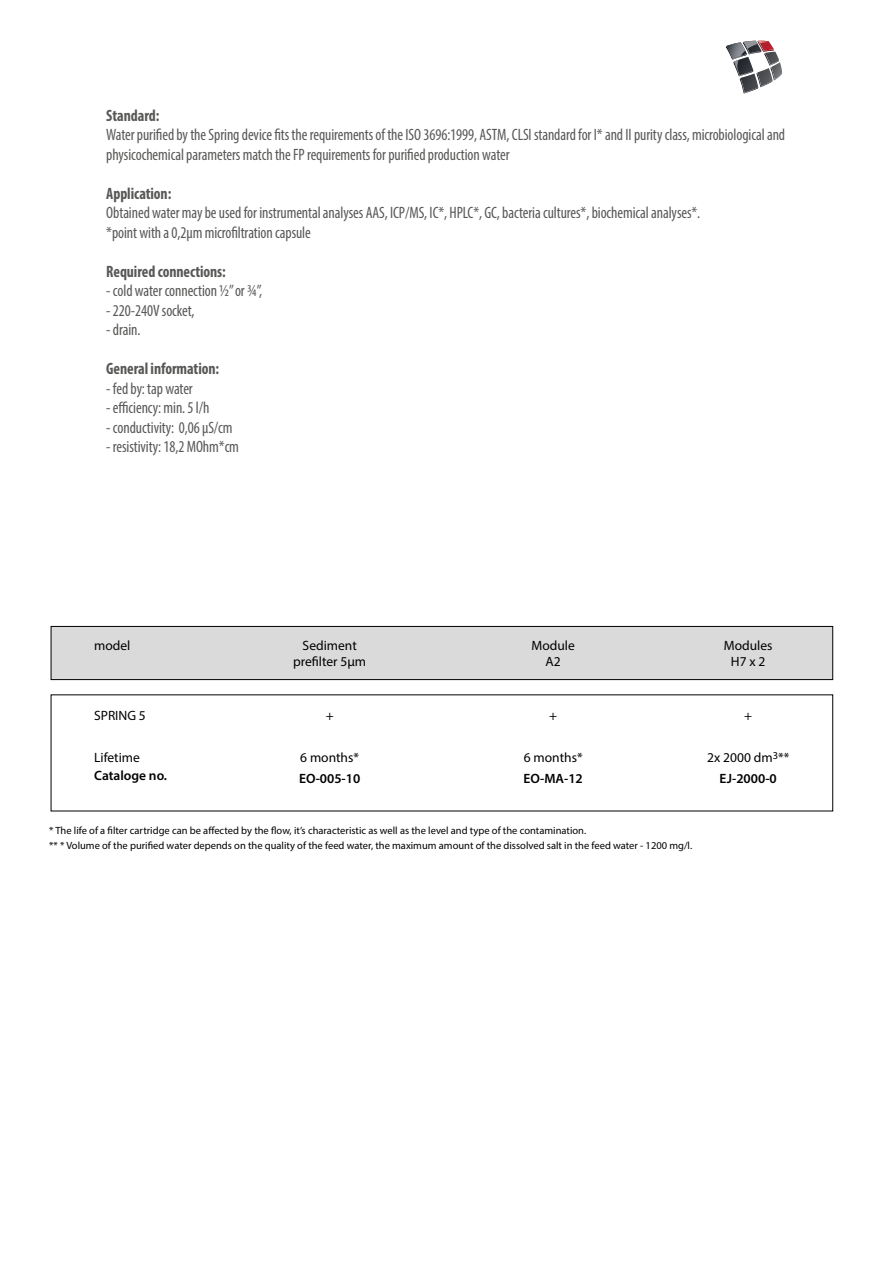
<style>
.page{position:relative;width:893px;height:1263px;background:#fff}
.page>*{position:absolute;margin:0;border:0;box-sizing:border-box;transform-origin:0 0}
.t1{font:condensed 16.5px/19.5px "Myriad Pro";letter-spacing:-.005em;color:#585857;scale:.95 1}
.t2{font:700 condensed 16.5px "Myriad Pro";letter-spacing:-.005em;color:#575756;scale:.95 1}
.t3{font:condensed 16.5px "Myriad Pro";letter-spacing:-.005em;color:#575756;scale:.95 1}
.t4{font:700 condensed 16.5px "Myriad Pro";letter-spacing:-.005em;color:#585857;scale:.95 1}
.t5{font:13.5px "Myriad Pro";color:#000}
.t6{font:600 13.5px "Myriad Pro";color:#000}
.t7{font:10.5px/15px "Myriad Pro";color:#000}
</style>
<div class="page">
<div style="left:51px;top:626px;width:782px;height:54px;background:#dadada;border:1px solid #000"></div>
<svg style="left:726px;top:41px;width:56px;height:52px"></svg>
<p class="t4" style="left:106px;top:105px;width:57px">Standard:</p>
<p class="t1" style="left:106px;top:125px;width:716px">Water purified by the Spring device fits the requirements of the ISO 3696:1999, ASTM, CLSI standard for I* and II purity class, microbiological and physicochemical parameters match the FP requirements for purified production water</p>
<p class="t2" style="left:106px;top:183px;width:70px">Application:</p>
<p class="t1" style="left:106px;top:203px;width:627px">Obtained water may be used for instrumental analyses AAS, ICP/MS, IC*, HPLC*, GC, bacteria cultures*, biochemical analyses*. *point with a 0,2μm microfiltration capsule</p>
<p class="t2" style="left:106px;top:261px;width:127px">Required connections:</p>
<p class="t3" style="left:106px;top:281px;width:166px">- cold water connection ½” or ¾”,</p>
<p class="t3" style="left:106px;top:300px;width:94px">- 220-240V socket,</p>
<p class="t3" style="left:106px;top:320px;width:38px">- drain.</p>
<p class="t2" style="left:106px;top:359px;width:120px">General information:</p>
<p class="t1" style="left:106px;top:378px;width:93px">- fed by: tap water</p>
<p class="t1" style="left:106px;top:398px;width:110px">- efficiency: min. 5 l/h</p>
<p class="t1" style="left:106px;top:417px;width:134px">- conductivity: 0,06 μS/cm</p>
<p class="t1" style="left:106px;top:437px;width:141px">- resistivity: 18,2 MOhm*cm</p>
<p class="t5" style="left:94px;top:637px;width:38px">model</p>
<p class="t5" style="left:303px;top:637px;width:56px">Sediment</p>
<p class="t5" style="left:532px;top:637px;width:45px">Module</p>
<p class="t5" style="left:724px;top:637px;width:50px">Modules</p>
<p class="t5" style="left:293px;top:653px;width:75px">prefilter 5µm</p>
<p class="t5" style="left:546px;top:653px;width:17px">A2</p>
<p class="t5" style="left:731px;top:653px;width:36px">H7 x 2</p>
<p class="t5" style="left:94px;top:707px;width:53px">SPRING 5</p>
<p class="t5" style="left:326px;top:707px;width:10px">+</p>
<p class="t5" style="left:549px;top:707px;width:10px">+</p>
<p class="t5" style="left:744px;top:707px;width:10px">+</p>
<p class="t5" style="left:94px;top:749px;width:47px">Lifetime</p>
<p class="t5" style="left:300px;top:749px;width:60px">6 months*</p>
<p class="t5" style="left:524px;top:749px;width:60px">6 months*</p>
<p class="t5" style="left:707px;top:749px;width:84px">2x 2000 dm<sup>3</sup>**</p>
<p class="t6" style="left:94px;top:766px;width:74px">Cataloge no.</p>
<p class="t6" style="left:299px;top:769px;width:63px">EO-005-10</p>
<p class="t6" style="left:524px;top:769px;width:61px">EO-MA-12</p>
<p class="t6" style="left:720px;top:769px;width:59px">EJ-2000-0</p>
<p class="t7" style="left:49px;top:822px;width:644px">* The life of a filter cartridge can be affected by the flow, it’s characteristic as well as the level and type of the contamination.<br>** * Volume of the purified water depends on the quality of the feed water, the maximum amount of the dissolved salt in the feed water - 1200 mg/l.</p>
</div>
